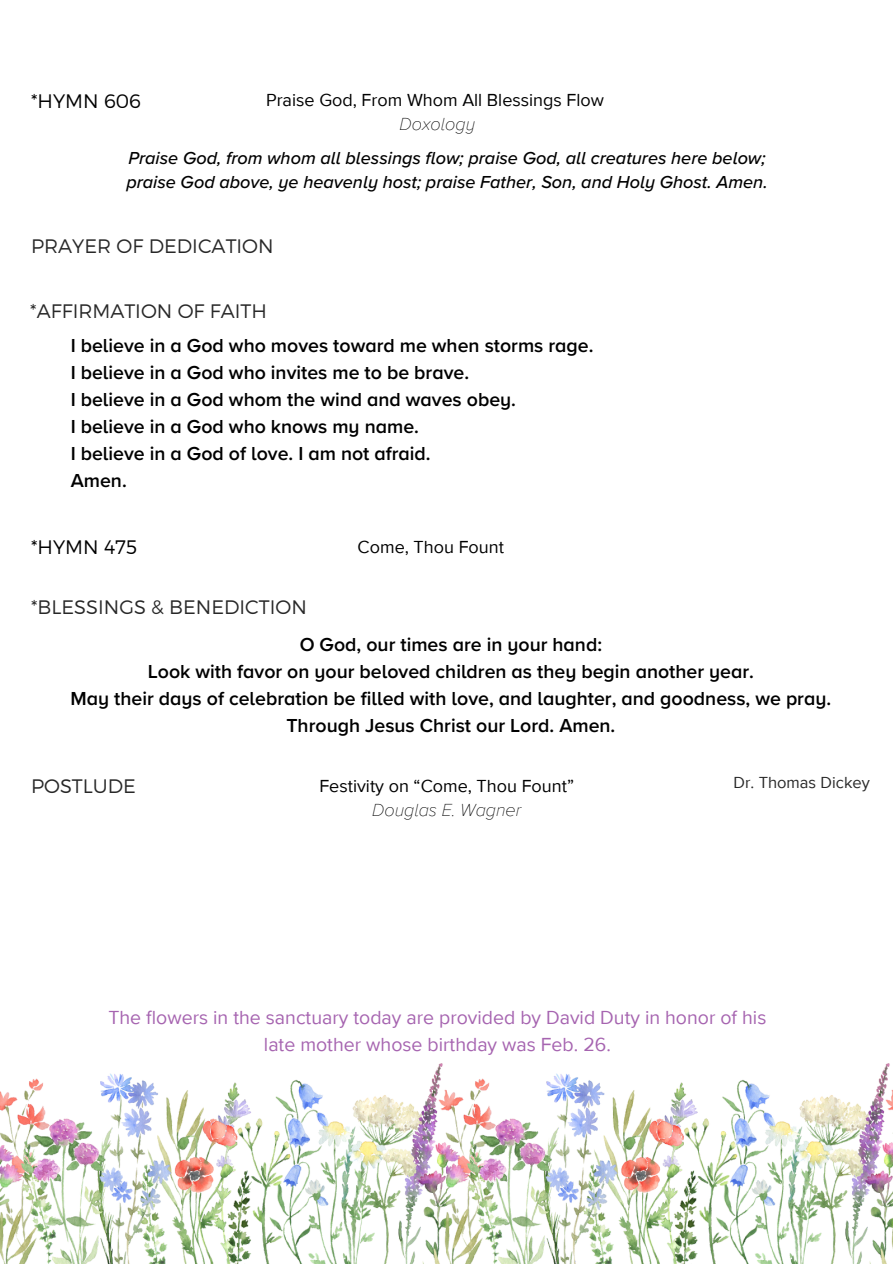
<style>
.page{position:relative;width:893px;height:1264px;background:#fff}
.page>*{position:absolute;margin:0;border:0;box-sizing:border-box;transform-origin:0 0}
.t1{font:600 19.5px/27px "Proxima Nova A";color:#000}
.t2{font:19.5px/27px "Proxima Nova";color:#a664b0;text-align:center}
.t3{font:300 19.5px "Montserrat";color:#282828}
.t4{font:300 19.5px "Montserrat";color:#000}
.t5{font:italic 500 18px/23.7px "Proxima Nova A";color:#000}
.t6{font:18px/24.8px "Proxima Nova";color:#000;text-align:center}
.t7{font:16.5px "Proxima Nova";color:#282828}
.s1{font-family:"Proxima Nova A";font-weight:100;font-style:italic}
</style>
<div class="page">
<img style="left:0;top:1063px;width:892px;height:200px">
<h1 class="t4" style="left:31px;top:88px;width:111px">*HYMN 606</h1>
<h2 class="t6" style="left:266px;top:88px;width:339px">Praise God, From Whom All Blessings Flow<br><span class="s1">Doxology</span></h2>
<h1 class="t5" style="left:126px;top:147px;width:642px">Praise God, from whom all blessings flow; praise God, all creatures here below; praise God above, ye heavenly host; praise Father, Son, and Holy Ghost. Amen.</h1>
<p class="t3" style="left:31px;top:233px;width:244px">PRAYER OF DEDICATION</p>
<h1 class="t3" style="left:30px;top:298px;width:238px">*AFFIRMATION OF FAITH</h1>
<h3 class="t1" style="left:71px;top:332px;width:524px">I believe in a God who moves toward me when storms rage.<br>I believe in a God who invites me to be brave.<br>I believe in a God whom the wind and waves obey.<br>I believe in a God who knows my name.<br>I believe in a God of love. I am not afraid.<br>Amen.</h3>
<h1 class="t4" style="left:31px;top:534px;width:107px">*HYMN 475</h1>
<h3 class="t6" style="left:357px;top:534px;width:148px">Come, Thou Fount</h3>
<h2 class="t3" style="left:31px;top:594px;width:277px">*BLESSINGS &amp; BENEDICTION</h2>
<h2 class="t1" style="left:71px;top:631px;width:762px;text-align:center">O God, our times are in your hand:<br>Look with favor on your beloved children as they begin another year.<br>May their days of celebration be filled with love, and laughter, and goodness, we pray.<br>Through Jesus Christ our Lord. Amen.</h2>
<h1 class="t3" style="left:31px;top:773px;width:106px">POSTLUDE</h1>
<h3 class="t6" style="left:319px;top:773px;width:256px">Festivity on “Come, Thou Fount”<br><span class="s1">Douglas E. Wagner</span></h3>
<p class="t7" style="left:733px;top:773px;width:138px">Dr. Thomas Dickey</p>
<h3 class="t2" style="left:108px;top:1004px;width:659px">The flowers in the sanctuary today are provided by David Duty in honor of his late mother whose birthday was Feb. 26.</h3>
</div>
